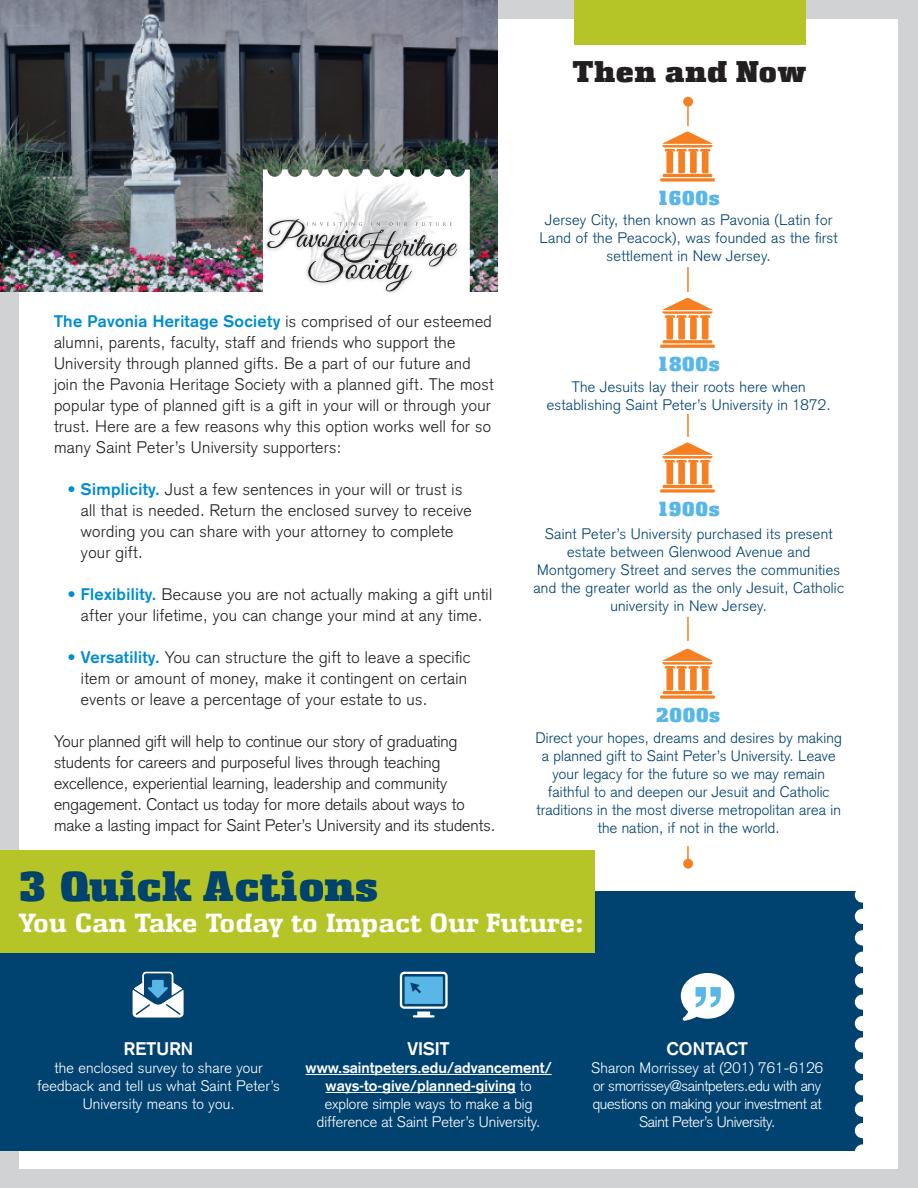
<style>
.page{position:relative;width:918px;height:1188px;background:#fff}
.page>*{position:absolute;margin:0;border:0;box-sizing:border-box;transform-origin:0 0}
.t1{font:800 40.5px "Enschede";letter-spacing:.04em;color:#004270}
.t2{font:800 28.5px "Enschede";letter-spacing:.04em;color:#231f20}
.t3{font:700 25.5px "Enschede";letter-spacing:.03em;color:#fff}
.t4{font:800 19.5px "Enschede";letter-spacing:.035em;color:#58b7e7}
.t5{font:700 18px "Akzidenz Grotesk";letter-spacing:.01em;color:#fff}
.t6{font:300 16.5px/21px "Akzidenz Grotesk";letter-spacing:.02em;color:#231f20}
.t7{font:300 16.5px/21px "Akzidenz Grotesk";color:#231f20}
.t8{font:300 15px/18px "Akzidenz Grotesk";letter-spacing:.02em;color:#004270;text-align:center}
.t9{font:300 15px/18px "Akzidenz Grotesk";color:#fff;text-align:center}
.t10{font:300 15px/18px "Akzidenz Grotesk";letter-spacing:-.02em;color:#fff;text-align:center}
.s1{font-weight:700;color:#008cd2}
.s2{color:#008cd2}
.s3{font-weight:700}
</style>
<div class="page">
<hr style="left:687px;top:98px;width:2px;height:763px;background:#f57f21">
<div style="left:898px;top:0;width:20px;height:1188px;background:#d1d2d4"></div>
<div style="left:0;top:0;width:19px;height:1188px;background:#d1d2d4"></div>
<div style="left:0;top:0;width:918px;height:19px;background:#d1d2d4"></div>
<div style="left:0;top:1169px;width:918px;height:19px;background:#d1d2d4"></div>
<div style="left:0;top:891px;width:862px;height:260px;background:#004270"></div>
<div style="left:855px;top:1102px;width:15px;height:15px;background:#fff;border-radius:50%"></div>
<div style="left:855px;top:1080px;width:15px;height:15px;background:#fff;border-radius:50%"></div>
<div style="left:855px;top:1059px;width:15px;height:15px;background:#fff;border-radius:50%"></div>
<div style="left:855px;top:1037px;width:15px;height:16px;background:#fff;border-radius:50%"></div>
<div style="left:855px;top:1016px;width:15px;height:15px;background:#fff;border-radius:50%"></div>
<div style="left:855px;top:995px;width:15px;height:15px;background:#fff;border-radius:50%"></div>
<div style="left:855px;top:973px;width:15px;height:15px;background:#fff;border-radius:50%"></div>
<div style="left:855px;top:952px;width:15px;height:15px;background:#fff;border-radius:50%"></div>
<div style="left:855px;top:930px;width:15px;height:15px;background:#fff;border-radius:50%"></div>
<div style="left:855px;top:909px;width:15px;height:15px;background:#fff;border-radius:50%"></div>
<div style="left:855px;top:887px;width:15px;height:16px;background:#fff;border-radius:50%"></div>
<div style="left:855px;top:1144px;width:15px;height:16px;background:#fff;border-radius:50%"></div>
<div style="left:855px;top:1123px;width:15px;height:15px;background:#fff;border-radius:50%"></div>
<div style="left:674px;top:126px;width:28px;height:141px;background:#fff"></div>
<div style="left:674px;top:292px;width:28px;height:122px;background:#fff"></div>
<div style="left:674px;top:437px;width:28px;height:180px;background:#fff"></div>
<div style="left:674px;top:641px;width:28px;height:204px;background:#fff"></div>
<hr style="left:306px;top:1074px;width:246px;height:1px;background:#fff">
<hr style="left:326px;top:1092px;width:190px;height:1px;background:#fff">
<div style="left:683px;top:859px;width:10px;height:10px;background:#f57f21;border-radius:50%"></div>
<div style="left:683px;top:97px;width:10px;height:10px;background:#f57f21;border-radius:50%"></div>
<div style="left:0;top:850px;width:595px;height:102px;background:#b5c527"></div>
<svg style="left:133px;top:972px;width:51px;height:46px"></svg>
<hr style="left:413px;top:1015px;width:22px;height:3px;background:#fff">
<svg style="left:400px;top:972px;width:48px;height:37px"></svg>
<svg style="left:681px;top:973px;width:53px;height:48px"></svg>
<img style="left:0;top:0;width:498px;height:292px">
<div style="left:574px;top:0;width:232px;height:45px;background:#b5c527"></div>
<svg style="left:660px;top:132px;width:55px;height:50px"></svg>
<svg style="left:660px;top:298px;width:55px;height:50px"></svg>
<svg style="left:660px;top:443px;width:55px;height:50px"></svg>
<svg style="left:660px;top:649px;width:55px;height:50px"></svg>
<svg style="left:263px;top:170px;width:207px;height:124px"></svg>
<svg style="left:0;top:952px;width:595px;height:1px"></svg>
<h2 class="t2" style="left:573px;top:54px;width:234px">Then and Now</h2>
<p class="t4" style="left:657px;top:186px;width:64px">1600s</p>
<p class="t6" style="left:54px;top:311px;width:441px"><span class="s1">The Pavonia Heritage Society</span> is comprised of our esteemed alumni, parents, faculty, staff and friends who support the University through planned gifts. Be a part of our future and join the Pavonia Heritage Society with a planned gift. The most popular type of planned gift is a gift in your will or through your trust. Here are a few reasons why this option works well for so many Saint Peter’s University supporters:</p>
<p class="t6" style="left:81px;top:479px;width:392px;text-indent:-13px"><span class="s2">•</span> <span class="s1">Simplicity.</span> Just a few sentences in your will or trust is all that is needed. Return the enclosed survey to receive wording you can share with your attorney to complete your gift.</p>
<p class="t6" style="left:68px;top:584px;width:426px;text-align:center"><span class="s2">•</span> <span class="s1">Flexibility.</span> Because you are not actually making a gift until after your lifetime, you can change your mind at any time.</p>
<p class="t6" style="left:81px;top:647px;width:391px;text-indent:-13px"><span class="s2">•</span> <span class="s1">Versatility.</span> You can structure the gift to leave a specific item or amount of money, make it contingent on certain events or leave a percentage of your estate to us.</p>
<p class="t7" style="left:54px;top:731px;width:443px">Your planned gift will help to continue our story of graduating students for careers and purposeful lives through teaching excellence, experiential learning, leadership and community engagement. Contact us today for more details about ways to make a lasting impact for Saint Peter’s University and its students.</p>
<p class="t8" style="left:540px;top:211px;width:300px">Jersey City, then known as Pavonia (Latin for<br>Land of the Peacock), was founded as the first settlement in New Jersey.</p>
<p class="t4" style="left:657px;top:352px;width:65px">1800s</p>
<p class="t8" style="left:547px;top:378px;width:286px">The Jesuits lay their roots here when establishing Saint Peter’s University in 1872.</p>
<p class="t4" style="left:657px;top:497px;width:64px">1900s</p>
<p class="t8" style="left:533px;top:525px;width:312px">Saint Peter’s University purchased its present estate between Glenwood Avenue and Montgomery Street and serves the communities and the greater world as the only Jesuit, Catholic university in New Jersey.</p>
<p class="t4" style="left:656px;top:703px;width:66px">2000s</p>
<p class="t8" style="left:535px;top:729px;width:308px">Direct your hopes, dreams and desires by making a planned gift to Saint Peter’s University. Leave your legacy for the future so we may remain faithful to and deepen our Jesuit and Catholic traditions in the most diverse metropolitan area in the nation, if not in the world.</p>
<h1 class="t1" style="left:19px;top:862px;width:361px">3 Quick Actions</h1>
<h3 class="t3" style="left:19px;top:908px;width:565px">You Can Take Today to Impact Our Future:</h3>
<p class="t5" style="left:124px;top:1038px;width:71px">RETURN</p>
<p class="t9" style="left:37px;top:1059px;width:244px">the enclosed survey to share your feedback and tell us what Saint Peter’s<br>University means to you.</p>
<p class="t5" style="left:408px;top:1038px;width:44px">VISIT</p>
<p class="t9" style="left:306px;top:1059px;width:247px"><span class="s3">www.saintpeters.edu/advancement/ ways-to-give/planned-giving</span> to explore simple ways to make a big difference at Saint Peter’s University.</p>
<p class="t5" style="left:666px;top:1038px;width:83px">CONTACT</p>
<p class="t10" style="left:591px;top:1059px;width:234px">Sharon Morrissey at (201) 761-6126 or smorrissey@saintpeters.edu with any questions on making your investment at Saint Peter’s University.</p>
</div>
